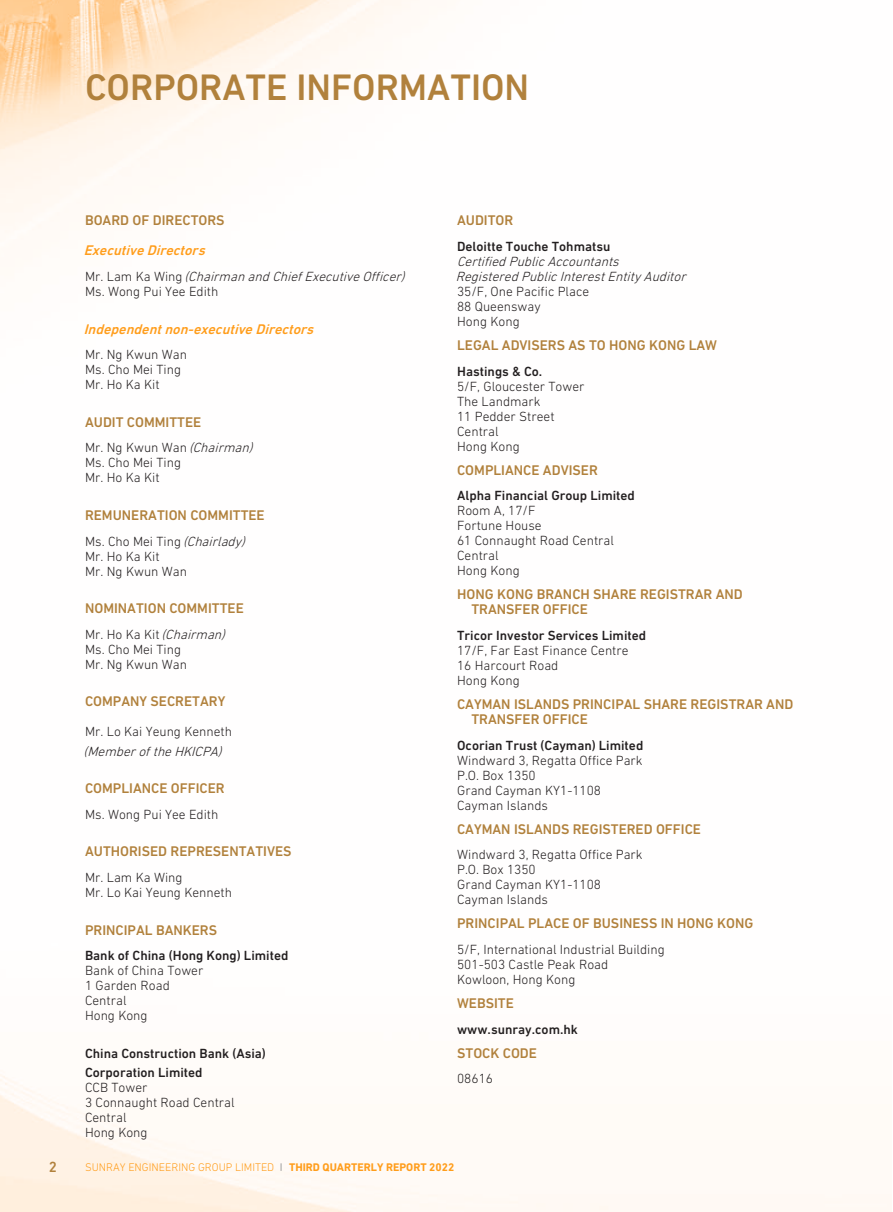
<style>
.page{position:relative;width:893px;height:1212px;background:#fff}
.page>*{position:absolute;margin:0;border:0;box-sizing:border-box;transform-origin:0 0}
.主標題{font:500 37.5px "DIN Next LT Pro";color:#b1813c}
.t1{font:500 15px "DIN Next LT Pro";color:#b1813c}
._3__標題{font:500 14.25px "DIN Next LT Pro";color:#b1813c}
._4__副標題{font:italic 500 14.25px "DIN Next LT Pro";color:#ff9d1b}
._1__內文{font:300 13.5px "DIN Next LT Pro";color:#231f20}
._1__內文-2{font:500 13.5px "DIN Next LT Pro";color:#231f20}
._1__內文-3{font:italic 300 13.5px "DIN Next LT Pro";color:#231f20}
.t2{font:300 11.25px "DIN Next LT Pro";color:#ff9d1b}
.s1{font-style:normal}
.s2{font-style:italic}
.s3{font-family:"M Hei HK";font-size:7.5px;color:#6c6d70}
.s4{font-weight:700}
</style>
<div class="page">
<img style="left:0;top:0;width:891px;height:1212px">
<p class="主標題" style="left:85px;top:65px;width:446px">CORPORATE INFORMATION</p>
<p class="_3__標題" style="left:85px;top:212px;width:141px">BOARD OF DIRECTORS</p>
<p class="_4__副標題" style="left:84px;top:242px;width:127px">ExecutiveDirectors</p>
<p class="_1__內文-3" style="left:85px;top:269px;width:325px"><span class="s1">M r . L a m K a W i n g</span> (ChairmanandChiefExecutiveOfficer)</p>
<p class="_1__內文" style="left:85px;top:284px;width:135px">Ms. Wong Pui Yee Edith</p>
<p class="_4__副標題" style="left:84px;top:320px;width:236px">Independentnon-executiveDirectors</p>
<p class="_1__內文" style="left:85px;top:347px;width:104px">Mr. Ng Kwun Wan</p>
<p class="_1__內文" style="left:85px;top:362px;width:98px">Ms. Cho Mei Ting</p>
<p class="_1__內文" style="left:85px;top:377px;width:76px">Mr. Ho Ka Kit</p>
<p class="_3__標題" style="left:85px;top:414px;width:118px">AUDIT COMMITTEE</p>
<p class="_1__內文" style="left:85px;top:440px;width:173px">M r . N g Kw u n W a n <span class="s2">(Chairman)</span></p>
<p class="_1__內文" style="left:85px;top:455px;width:98px">Ms. Cho Mei Ting</p>
<p class="_1__內文" style="left:85px;top:470px;width:76px">Mr. Ho Ka Kit</p>
<p class="_3__標題" style="left:85px;top:507px;width:181px">REMUNERATION COMMITTEE</p>
<p class="_1__內文" style="left:85px;top:533px;width:165px">M s . C h o M e i T i n g <span class="s2">(Chairlady)</span></p>
<p class="_1__內文" style="left:85px;top:548px;width:76px">Mr. Ho Ka Kit</p>
<p class="_1__內文" style="left:85px;top:563px;width:104px">Mr. Ng Kwun Wan</p>
<p class="_3__標題" style="left:85px;top:600px;width:160px">NOMINATION COMMITTEE</p>
<p class="_1__內文" style="left:85px;top:626px;width:146px">M r . H o K a K i t <span class="s2">(Chairman)</span></p>
<p class="_1__內文" style="left:85px;top:641px;width:98px">Ms. Cho Mei Ting</p>
<p class="_1__內文" style="left:85px;top:656px;width:104px">Mr. Ng Kwun Wan</p>
<p class="_3__標題" style="left:85px;top:693px;width:142px">COMPANY SECRETARY</p>
<p class="_1__內文" style="left:85px;top:724px;width:149px">Mr. Lo Kai Yeung Kenneth</p>
<p class="_1__內文-3" style="left:84px;top:743px;width:144px">(MemberoftheHKICPA)</p>
<p class="_3__標題" style="left:85px;top:780px;width:141px">COMPLIANCE OFFICER</p>
<p class="_1__內文" style="left:85px;top:807px;width:135px">Ms. Wong Pui Yee Edith</p>
<p class="_3__標題" style="left:85px;top:843px;width:208px">AUTHORISED REPRESENTATIVES</p>
<p class="_1__內文" style="left:85px;top:870px;width:99px">Mr. Lam Ka Wing</p>
<p class="_1__內文" style="left:85px;top:885px;width:149px">Mr. Lo Kai Yeung Kenneth</p>
<p class="_3__標題" style="left:85px;top:921px;width:134px">PRINCIPAL BANKERS</p>
<p class="_1__內文-2" style="left:85px;top:948px;width:205px">Bank of China (Hong Kong) Limited</p>
<p class="_1__內文" style="left:85px;top:963px;width:120px">Bank of China Tower</p>
<p class="_1__內文" style="left:85px;top:978px;width:86px">1 Garden Road</p>
<p class="_1__內文" style="left:85px;top:993px;width:43px">Central</p>
<p class="_1__內文" style="left:85px;top:1008px;width:64px">Hong Kong</p>
<p class="_1__內文-2" style="left:85px;top:1045px;width:182px">China Construction Bank (Asia)</p>
<p class="_1__內文-2" style="left:85px;top:1065px;width:119px">Corporation Limited</p>
<p class="_1__內文" style="left:85px;top:1080px;width:64px">CCB Tower</p>
<p class="_1__內文" style="left:85px;top:1095px;width:151px">3 Connaught Road Central</p>
<p class="_1__內文" style="left:85px;top:1110px;width:43px">Central</p>
<p class="_1__內文" style="left:85px;top:1125px;width:64px">Hong Kong</p>
<p class="_3__標題" style="left:457px;top:212px;width:58px">AUDITOR</p>
<p class="_1__內文-2" style="left:457px;top:239px;width:155px">Deloitte Touche Tohmatsu</p>
<p class="_1__內文-3" style="left:457px;top:254px;width:167px">CertifiedPublicAccountants</p>
<p class="_1__內文-3" style="left:456px;top:269px;width:236px">RegisteredPublicInterestEntityAuditor</p>
<p class="_1__內文" style="left:457px;top:284px;width:134px">35/F, One Pacific Place</p>
<p class="_1__內文" style="left:457px;top:299px;width:85px">88 Queensway</p>
<p class="_1__內文" style="left:457px;top:314px;width:64px">Hong Kong</p>
<p class="_3__標題" style="left:457px;top:337px;width:261px">LEGAL ADVISERS AS TO HONG KONG LAW</p>
<p class="_1__內文-2" style="left:457px;top:363px;width:87px">Hastings &amp; Co.</p>
<p class="_1__內文" style="left:457px;top:378px;width:129px">5/F, Gloucester Tower</p>
<p class="_1__內文" style="left:457px;top:393px;width:85px">The Landmark</p>
<p class="_1__內文" style="left:457px;top:408px;width:99px">11 Pedder Street</p>
<p class="_1__內文" style="left:457px;top:423px;width:43px">Central</p>
<p class="_1__內文" style="left:457px;top:438px;width:64px">Hong Kong</p>
<p class="_3__標題" style="left:457px;top:461px;width:142px">COMPLIANCE ADVISER</p>
<p class="_1__內文-2" style="left:457px;top:488px;width:179px">Alpha Financial Group Limited</p>
<p class="_1__內文" style="left:457px;top:503px;width:80px">Room A, 17/F</p>
<p class="_1__內文" style="left:457px;top:518px;width:86px">Fortune House</p>
<p class="_1__內文" style="left:457px;top:533px;width:158px">61 Connaught Road Central</p>
<p class="_1__內文" style="left:457px;top:548px;width:43px">Central</p>
<p class="_1__內文" style="left:457px;top:563px;width:64px">Hong Kong</p>
<p class="_3__標題" style="left:457px;top:586px;width:287px">HONG KONG BRANCH SHARE REGISTRAR AND</p>
<p class="_3__標題" style="left:471px;top:601px;width:118px">TRANSFER OFFICE</p>
<p class="_1__內文-2" style="left:457px;top:627px;width:191px">Tricor Investor Services Limited</p>
<p class="_1__內文" style="left:457px;top:643px;width:173px">17/F, Far East Finance Centre</p>
<p class="_1__內文" style="left:457px;top:658px;width:103px">16 Harcourt Road</p>
<p class="_1__內文" style="left:457px;top:673px;width:64px">Hong Kong</p>
<p class="_3__標題" style="left:457px;top:696px;width:338px">CAYMAN ISLANDS PRINCIPAL SHARE REGISTRAR AND</p>
<p class="_3__標題" style="left:471px;top:711px;width:118px">TRANSFER OFFICE</p>
<p class="_1__內文-2" style="left:457px;top:737px;width:188px">Ocorian Trust (Cayman) Limited</p>
<p class="_1__內文" style="left:457px;top:752px;width:187px">Windward 3, Regatta Office Park</p>
<p class="_1__內文" style="left:457px;top:767px;width:80px">P.O. Box 1350</p>
<p class="_1__內文" style="left:457px;top:782px;width:146px">Grand Cayman KY1-1108</p>
<p class="_1__內文" style="left:457px;top:797px;width:92px">Cayman Islands</p>
<p class="_3__標題" style="left:457px;top:820px;width:245px">CAYMAN ISLANDS REGISTERED OFFICE</p>
<p class="_1__內文" style="left:457px;top:847px;width:187px">Windward 3, Regatta Office Park</p>
<p class="_1__內文" style="left:457px;top:862px;width:80px">P.O. Box 1350</p>
<p class="_1__內文" style="left:457px;top:877px;width:146px">Grand Cayman KY1-1108</p>
<p class="_1__內文" style="left:457px;top:892px;width:92px">Cayman Islands</p>
<p class="_3__標題" style="left:457px;top:915px;width:298px">PRINCIPAL PLACE OF BUSINESS IN HONG KONG</p>
<p class="_1__內文" style="left:457px;top:941px;width:209px">5/F, International Industrial Building</p>
<p class="_1__內文" style="left:457px;top:956px;width:153px">501-503 Castle Peak Road</p>
<p class="_1__內文" style="left:457px;top:971px;width:120px">Kowloon, Hong Kong</p>
<p class="_3__標題" style="left:457px;top:995px;width:58px">WEBSITE</p>
<p class="_1__內文-2" style="left:457px;top:1021px;width:122px">www.sunray.com.hk</p>
<p class="_3__標題" style="left:457px;top:1044px;width:81px">STOCK CODE</p>
<p class="_1__內文" style="left:457px;top:1071px;width:37px">08616</p>
<p class="t1" style="left:49px;top:1158px;width:10px">2</p>
<p class="t2" style="left:85px;top:1161px;width:371px">SUNRAY ENGINEERING GROUP LIMITED <span class="s3">｜</span> <span class="s4">THIRD QUARTERLY REPORT 2022</span></p>
</div>
